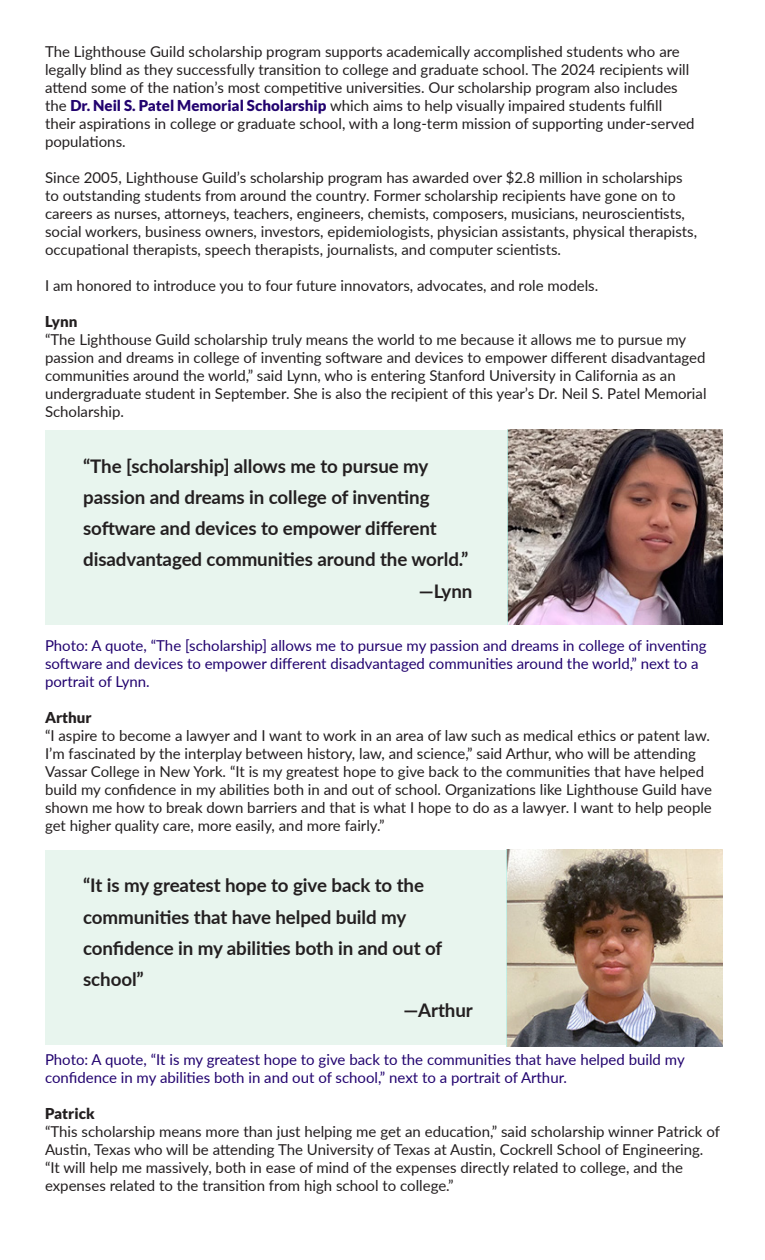
<style>
.page{position:relative;width:765px;height:1260px;background:#fff}
.page>*{position:absolute;margin:0;border:0;box-sizing:border-box;transform-origin:0 0}
.t1{font:700 18.75px "Lato";letter-spacing:-.005em;color:#231f20}
.t2{font:15px/18px "Lato";color:#231f20}
.t3{font:15px/18px "Lato";color:#22036f}
.t4{font:900 15px "Lato";color:#231f20}
.s1{font-weight:900;color:#22036f}
</style>
<div class="page">
<div style="left:45px;top:430px;width:674px;height:195px;background:#e8f5ee"></div>
<img style="left:508px;top:429px;width:215px;height:196px">
<div style="left:45px;top:850px;width:674px;height:195px;background:#e8f5ee"></div>
<img style="left:507px;top:850px;width:216px;height:196px">
<p class="t2" style="left:45px;top:42px;width:651px">The Lighthouse Guild scholarship program supports academically accomplished students who are legally blind as they successfully transition to college and graduate school. The 2024 recipients will attend some of the nation’s most competitive universities. Our scholarship program also includes the <span class="s1">Dr. Neil S. Patel Memorial Scholarship</span> which aims to help visually impaired students fulfill their aspirations in college or graduate school, with a long-term mission of supporting under-served populations.</p>
<p class="t2" style="left:45px;top:168px;width:654px">Since 2005, Lighthouse Guild’s scholarship program has awarded over $2.8 million in scholarships to outstanding students from around the country. Former scholarship recipients have gone on to careers as nurses, attorneys, teachers, engineers, chemists, composers, musicians, neuroscientists, social workers, business owners, investors, epidemiologists, physician assistants, physical therapists, occupational therapists, speech therapists, journalists, and computer scientists.</p>
<p class="t2" style="left:45px;top:276px;width:555px">I am honored to introduce you to four future innovators, advocates, and role models.</p>
<p class="t4" style="left:45px;top:313px;width:34px">Lynn</p>
<p class="t2" style="left:45px;top:330px;width:663px">“The Lighthouse Guild scholarship truly means the world to me because it allows me to pursue my passion and dreams in college of inventing software and devices to empower different disadvantaged communities around the world,” said Lynn, who is entering Stanford University in California as an undergraduate student in September. She is also the recipient of this year’s Dr. Neil S. Patel Memorial Scholarship.</p>
<p class="t1" style="left:83px;top:452px;width:347px">“The [scholarship] allows me to pursue my</p>
<p class="t1" style="left:83px;top:483px;width:348px">passion and dreams in college of inventing</p>
<p class="t1" style="left:83px;top:514px;width:355px">software and devices to empower different</p>
<p class="t1" style="left:83px;top:546px;width:387px">disadvantaged communities around the world.”</p>
<p class="t1" style="left:419px;top:577px;width:55px">—Lynn</p>
<p class="t3" style="left:45px;top:636px;width:663px">Photo: A quote, “The [scholarship] allows me to pursue my passion and dreams in college of inventing software and devices to empower different disadvantaged communities around the world,” next to a portrait of Lynn.</p>
<p class="t4" style="left:45px;top:709px;width:48px">Arthur</p>
<p class="t2" style="left:45px;top:726px;width:669px">“I aspire to become a lawyer and I want to work in an area of law such as medical ethics or patent law.<br>I’m fascinated by the interplay between history, law, and science,” said Arthur, who will be attending Vassar College in New York. “It is my greatest hope to give back to the communities that have helped build my confidence in my abilities both in and out of school. Organizations like Lighthouse Guild have shown me how to break down barriers and that is what I hope to do as a lawyer. I want to help people get higher quality care, more easily, and more fairly.”</p>
<p class="t1" style="left:83px;top:872px;width:342px">“It is my greatest hope to give back to the</p>
<p class="t1" style="left:83px;top:903px;width:325px">communities that have helped build my</p>
<p class="t1" style="left:83px;top:934px;width:361px">confidence in my abilities both in and out of</p>
<p class="t1" style="left:83px;top:966px;width:62px">school”</p>
<p class="t1" style="left:403px;top:997px;width:71px">—Arthur</p>
<p class="t3" style="left:45px;top:1050px;width:641px">Photo: A quote, “It is my greatest hope to give back to the communities that have helped build my confidence in my abilities both in and out of school,” next to a portrait of Arthur.</p>
<p class="t4" style="left:45px;top:1105px;width:51px">Patrick</p>
<p class="t2" style="left:45px;top:1122px;width:677px">“This scholarship means more than just helping me get an education,” said scholarship winner Patrick of Austin, Texas who will be attending The University of Texas at Austin, Cockrell School of Engineering. “It will help me massively, both in ease of mind of the expenses directly related to college, and the expenses related to the transition from high school to college.”</p>
</div>
